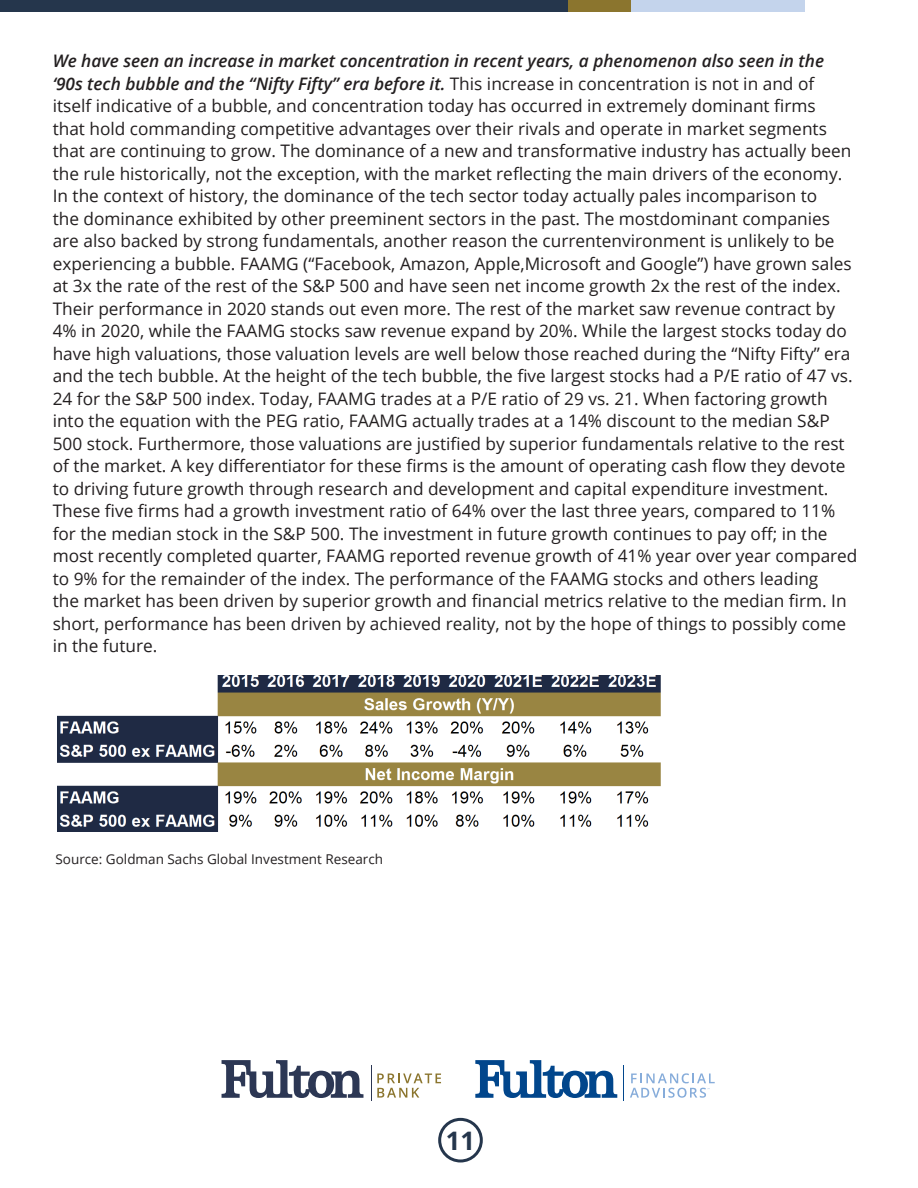
<style>
.page{position:relative;width:918px;height:1188px;background:#fff}
.page>*{position:absolute;margin:0;border:0;box-sizing:border-box;transform-origin:0 0}
.t1{font:700 25.5px "Open Sans";color:#25364c}
.t2{font:17.25px/22.5px "Open Sans";color:#231f20}
.t3{font:13.5px "Open Sans";color:#231f20}
.s1{font-weight:600;font-style:italic}
</style>
<div class="page">
<img style="left:58px;top:675px;width:603px;height:156px">
<div style="left:0;top:0;width:918px;height:12px;background:#c4d4ec"></div>
<div style="left:0;top:0;width:568px;height:12px;background:#25364c"></div>
<div style="left:806px;top:0;width:112px;height:12px;background:#fff"></div>
<div style="left:568px;top:0;width:63px;height:12px;background:#8b752e"></div>
<svg style="left:475px;top:1060px;width:142px;height:38px"></svg>
<svg style="left:630px;top:1073px;width:85px;height:25px"></svg>
<hr style="left:624px;top:1066px;width:1px;height:35px;background:#01468c">
<svg style="left:222px;top:1060px;width:141px;height:38px"></svg>
<svg style="left:377px;top:1073px;width:64px;height:25px"></svg>
<hr style="left:371px;top:1066px;width:1px;height:35px;background:#2c3754">
<div style="left:438px;top:1118px;width:45px;height:45px;border:3px solid #25364c;border-radius:50%"></div>
<p class="t2" style="left:53px;top:49px;width:806px"><span class="s1">We have seen an increase in market concentration in recent years, a phenomenon also seen in the ‘90s tech bubble and the “Nifty Fifty” era before it.</span> This increase in concentration is not in and of<br>itself indicative of a bubble, and concentration today has occurred in extremely dominant firms<br>that hold commanding competitive advantages over their rivals and operate in market segments that are continuing to grow. The dominance of a new and transformative industry has actually been the rule historically, not the exception, with the market reflecting the main drivers of the economy.<br>In the context of history, the dominance of the tech sector today actually pales incomparison to<br>the dominance exhibited by other preeminent sectors in the past. The mostdominant companies are also backed by strong fundamentals, another reason the currentenvironment is unlikely to be experiencing a bubble. FAAMG (“Facebook, Amazon, Apple,Microsoft and Google”) have grown sales at 3x the rate of the rest of the S&amp;P 500 and have seen net income growth 2x the rest of the index.<br>Their performance in 2020 stands out even more. The rest of the market saw revenue contract by 4% in 2020, while the FAAMG stocks saw revenue expand by 20%. While the largest stocks today do have high valuations, those valuation levels are well below those reached during the “Nifty Fifty” era and the tech bubble. At the height of the tech bubble, the five largest stocks had a P/E ratio of 47 vs.<br>24 for the S&amp;P 500 index. Today, FAAMG trades at a P/E ratio of 29 vs. 21. When factoring growth into the equation with the PEG ratio, FAAMG actually trades at a 14% discount to the median S&amp;P 500 stock. Furthermore, those valuations are justified by superior fundamentals relative to the rest of the market. A key differentiator for these firms is the amount of operating cash flow they devote to driving future growth through research and development and capital expenditure investment.<br>These five firms had a growth investment ratio of 64% over the last three years, compared to 11% for the median stock in the S&amp;P 500. The investment in future growth continues to pay off; in the most recently completed quarter, FAAMG reported revenue growth of 41% year over year compared to 9% for the remainder of the index. The performance of the FAAMG stocks and others leading<br>the market has been driven by superior growth and financial metrics relative to the median firm. In short, performance has been driven by achieved reality, not by the hope of things to possibly come in the future.</p>
<p class="t3" style="left:56px;top:850px;width:329px">Source: Goldman Sachs Global Investment Research</p>
<p class="t1" style="left:446px;top:1122px;width:31px">11</p>
</div>
